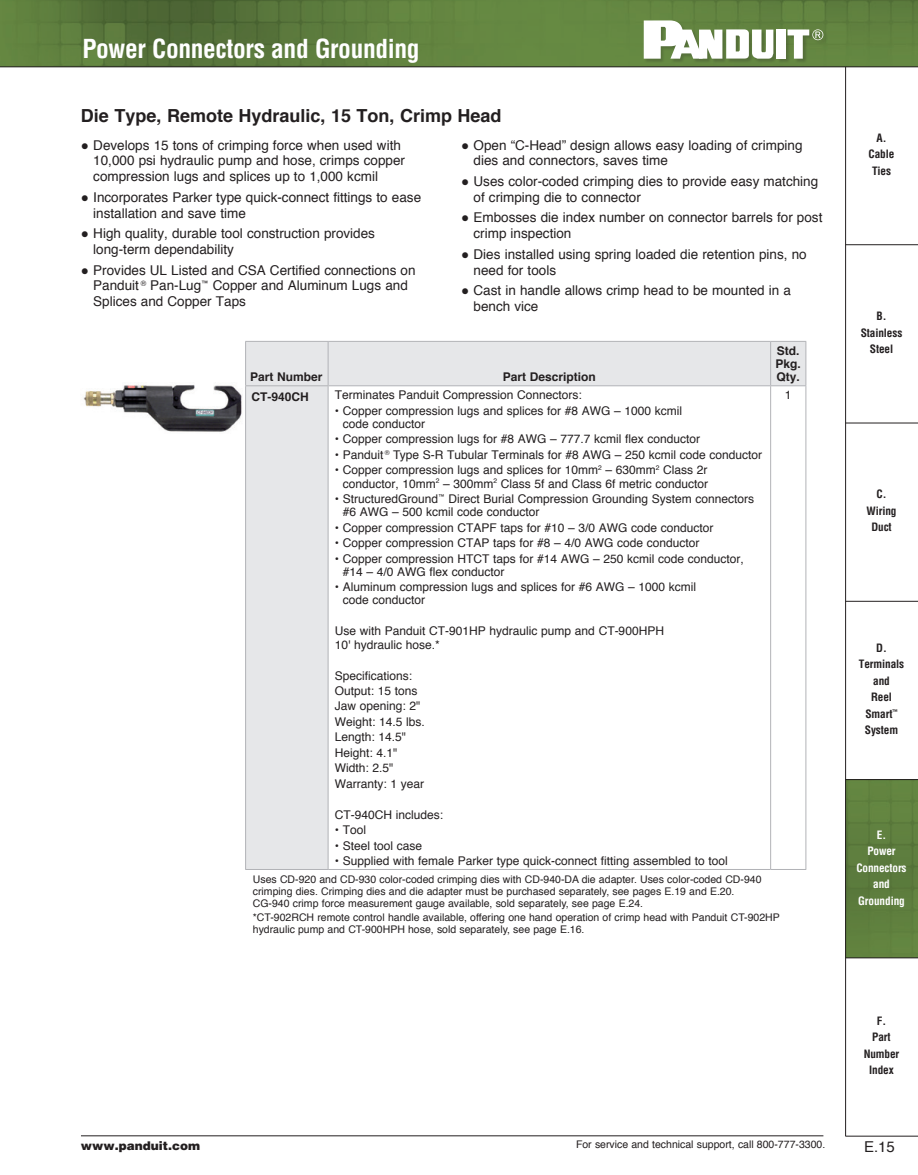
<style>
.page{position:relative;width:918px;height:1175px;background:#fff}
.page>*{position:absolute;margin:0;border:0;box-sizing:border-box;transform-origin:0 0}
.t1{font:700 condensed 25.5px "Helvetica";letter-spacing:-.015em;color:#fff}
.t2{font:700 18px "Helvetica";color:#231f20}
.t3{font:15px "Helvetica";color:#231f20}
.t4{font:13.5px/15.8px "Helvetica";color:#231f20}
.t5{font:12px/15.5px "Helvetica";color:#231f20}
.t6{font:700 12px/13.2px "Helvetica";color:#231f20;text-align:justify}
.t7{font:900 12px "Helvetica";color:#231f20}
.t8{font:700 condensed 11.25px/16.5px "Helvetica";letter-spacing:-.01em;color:#231f20;text-align:center}
.t9{font:700 condensed 11.25px/16.5px "Helvetica";letter-spacing:-.01em;color:#fff;text-align:center}
.t10{font:10.5px/12px "Helvetica";color:#231f20}
</style>
<div class="page">
<img style="left:0;top:0;width:918px;height:67px">
<div style="left:644px;top:20px;width:184px;height:43px;background:#231f20;opacity:.22"></div>
<div style="left:777px;top:30px;width:9px;height:29px;background:#fff"></div>
<svg style="left:644px;top:20px;width:129px;height:39px"></svg>
<svg style="left:787px;top:29px;width:36px;height:30px"></svg>
<img style="left:846px;top:780px;width:72px;height:177px">
<hr style="left:845px;top:244px;width:73px;height:1px;background:#231f20">
<hr style="left:845px;top:423px;width:73px;height:1px;background:#231f20">
<hr style="left:845px;top:601px;width:73px;height:1px;background:#231f20">
<hr style="left:845px;top:779px;width:73px;height:1px;background:#231f20">
<hr style="left:845px;top:957px;width:73px;height:1px;background:#231f20">
<hr style="left:845px;top:1135px;width:73px;height:1px;background:#231f20">
<hr style="left:0;top:67px;width:918px;height:1px;background:#231f20">
<hr style="left:845px;top:67px;width:1px;height:1069px;background:#231f20">
<hr style="left:81px;top:1135px;width:742px;height:1px;background:#231f20">
<img style="left:83px;top:384px;width:159px;height:48px">
<svg style="left:246px;top:342px;width:559px;height:527px"></svg>
<hr style="left:805px;top:342px;width:1px;height:43px;background:#b2b3b7">
<hr style="left:245px;top:385px;width:83px;height:1px;background:#b2b3b7">
<hr style="left:770px;top:385px;width:36px;height:1px;background:#b2b3b7">
<hr style="left:328px;top:385px;width:442px;height:1px;background:#b2b3b7">
<hr style="left:328px;top:341px;width:443px;height:1px;background:#b2b3b7">
<hr style="left:328px;top:342px;width:1px;height:43px;background:#b2b3b7">
<hr style="left:770px;top:342px;width:1px;height:43px;background:#b2b3b7">
<hr style="left:245px;top:386px;width:1px;height:483px;background:#b2b3b7">
<hr style="left:328px;top:386px;width:1px;height:483px;background:#b2b3b7">
<hr style="left:770px;top:386px;width:1px;height:483px;background:#b2b3b7">
<hr style="left:245px;top:869px;width:83px;height:1px;background:#b2b3b7">
<hr style="left:328px;top:869px;width:443px;height:1px;background:#b2b3b7">
<hr style="left:771px;top:869px;width:35px;height:1px;background:#b2b3b7">
<hr style="left:805px;top:386px;width:1px;height:483px;background:#b2b3b7">
<hr style="left:771px;top:341px;width:35px;height:1px;background:#b2b3b7">
<hr style="left:245px;top:341px;width:83px;height:1px;background:#b2b3b7">
<hr style="left:245px;top:342px;width:1px;height:43px;background:#b2b3b7">
<h1 class="t1" style="left:82px;top:33px;width:339px">Power Connectors and Grounding</h1>
<h2 class="t2" style="left:81px;top:101px;width:422px">Die Type, Remote Hydraulic, 15 Ton, Crimp Head</h2>
<p class="t4" style="left:93px;top:137px;width:313px;text-indent:-12px">● Develops 15 tons of crimping force when used with<br>10,000 psi hydraulic pump and hose, crimps copper compression lugs and splices up to 1,000 kcmil</p>
<p class="t4" style="left:93px;top:190px;width:329px;text-indent:-12px">● Incorporates Parker type quick-connect fittings to ease installation and save time</p>
<p class="t4" style="left:93px;top:226px;width:283px;text-indent:-12px">● High quality, durable tool construction provides long-term dependability</p>
<p class="t4" style="left:93px;top:262px;width:324px;text-indent:-12px">● Provides UL Listed and CSA Certified connections on<br>Panduit <sup>®</sup> Pan-Lug<sup>™</sup> Copper and Aluminum Lugs and<br>Splices and Copper Taps</p>
<p class="t4" style="left:474px;top:137px;width:331px;text-indent:-12px">● Open “C-Head” design allows easy loading of crimping dies and connectors, saves time</p>
<p class="t4" style="left:474px;top:174px;width:346px;text-indent:-12px">● Uses color-coded crimping dies to provide easy matching of crimping die to connector</p>
<p class="t4" style="left:474px;top:210px;width:350px;text-indent:-12px">● Embosses die index number on connector barrels for post crimp inspection</p>
<p class="t4" style="left:474px;top:247px;width:335px;text-indent:-12px">● Dies installed using spring loaded die retention pins, no need for tools</p>
<p class="t4" style="left:474px;top:283px;width:319px;text-indent:-12px">● Cast in handle allows crimp head to be mounted in a bench vice</p>
<p class="t6" style="left:250px;top:370px;width:74px">Part Number</p>
<p class="t6" style="left:503px;top:370px;width:95px">Part Description</p>
<p class="t6" style="left:252px;top:390px;width:59px">CT-940CH</p>
<p class="t5" style="left:335px;top:388px;width:249px">Terminates Panduit Compression Connectors:</p>
<p class="t5" style="left:343px;top:404px;width:341px;line-height:13.2px;text-indent:-8px">• Copper compression lugs and splices for #8 AWG – 1000 kcmil code conductor</p>
<p class="t5" style="left:335px;top:432px;width:367px">• Copper compression lugs for #8 AWG – 777.7 kcmil flex conductor</p>
<p class="t5" style="left:335px;top:447px;width:429px">• Panduit <sup>®</sup> Type S-R Tubular Terminals for #8 AWG – 250 kcmil code conductor</p>
<p class="t5" style="left:335px;top:464px;width:375px;line-height:13.2px;text-align:right">• Copper compression lugs and splices for 10mm<sup>2</sup> – 630mm<sup>2</sup> Class 2r conductor, 10mm<sup>2</sup> – 300mm<sup>2</sup> Class 5f and Class 6f metric conductor</p>
<p class="t5" style="left:343px;top:492px;width:413px;line-height:13.2px;text-indent:-8px">• StructuredGround<sup>™</sup> Direct Burial Compression Grounding System connectors #6 AWG – 500 kcmil code conductor</p>
<p class="t5" style="left:335px;top:520px;width:380px">• Copper compression CTAPF taps for #10 – 3/0 AWG code conductor</p>
<p class="t5" style="left:335px;top:535px;width:366px">• Copper compression CTAP taps for #8 – 4/0 AWG code conductor</p>
<p class="t5" style="left:343px;top:552px;width:403px;line-height:13.2px;text-indent:-8px">• Copper compression HTCT taps for #14 AWG – 250 kcmil code conductor, #14 – 4/0 AWG flex conductor</p>
<p class="t5" style="left:343px;top:581px;width:355px;line-height:13.2px;text-indent:-8px">• Aluminum compression lugs and splices for #6 AWG – 1000 kcmil code conductor</p>
<p class="t5" style="left:335px;top:625px;width:331px;line-height:13.2px">Use with Panduit CT-901HP hydraulic pump and CT-900HPH<br>10' hydraulic hose.*</p>
<p class="t5" style="left:335px;top:668px;width:92px">Specifications:<br>Output: 15 tons<br>Jaw opening: 2"<br>Weight: 14.5 lbs.<br>Length: 14.5"<br>Height: 4.1"<br>Width: 2.5"<br>Warranty: 1 year</p>
<p class="t5" style="left:335px;top:807px;width:110px">CT-940CH includes:</p>
<p class="t5" style="left:335px;top:822px;width:33px">• Tool</p>
<p class="t5" style="left:335px;top:838px;width:89px">• Steel tool case</p>
<p class="t5" style="left:335px;top:853px;width:395px">• Supplied with female Parker type quick-connect fitting assembled to tool</p>
<p class="t6" style="left:776px;top:344px;width:27px">Std.<br>Pkg.<br>Qty.</p>
<p class="t5" style="left:785px;top:388px;width:8px">1</p>
<p class="t10" style="left:253px;top:874px;width:510px">Uses CD-920 and CD-930 color-coded crimping dies with CD-940-DA die adapter. Uses color-coded CD-940 crimping dies. Crimping dies and die adapter must be purchased separately, see pages E.19 and E.20.<br>CG-940 crimp force measurement gauge available, sold separately, see page E.24.</p>
<p class="t10" style="left:253px;top:911px;width:528px">*CT-902RCH remote control handle available, offering one hand operation of crimp head with Panduit CT-902HP hydraulic pump and CT-900HPH hose, sold separately, see page E.16.</p>
<p class="t8" style="left:869px;top:129px;width:27px">A.<br>Cable<br>Ties</p>
<p class="t8" style="left:861px;top:307px;width:43px">B.<br>Stainless<br>Steel</p>
<p class="t8" style="left:866px;top:486px;width:32px">C.<br>Wiring<br>Duct</p>
<p class="t8" style="left:859px;top:639px;width:47px">D.<br>Terminals and<br>Reel<br>Smart<sup>™<br></sup>System</p>
<p class="t9" style="left:856px;top:826px;width:52px">E.<br>Power<br>Connectors and<br>Grounding</p>
<p class="t8" style="left:864px;top:1012px;width:37px">F.<br>Part<br>Number<br>Index</p>
<p class="t7" style="left:81px;top:1137px;width:121px">www.panduit.com</p>
<p class="t10" style="left:576px;top:1138px;width:251px">For service and technical support, call 800-777-3300.</p>
<p class="t3" style="left:864px;top:1134px;width:32px">E.15</p>
</div>
